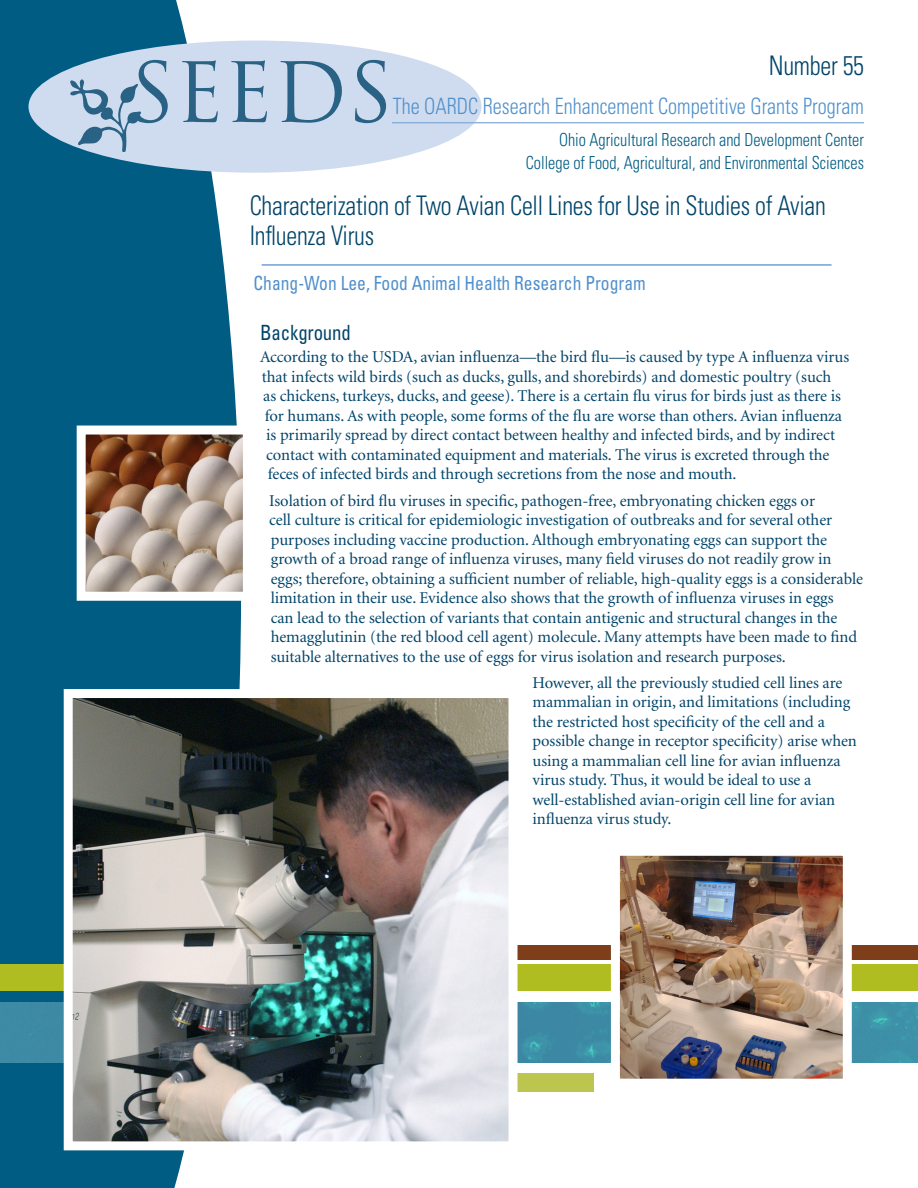
<style>
.page{position:relative;width:918px;height:1188px;background:#fff}
.page>*{position:absolute;margin:0;border:0;box-sizing:border-box;transform-origin:0 0}
.headline{font:300 condensed 27px/30px "Univers";letter-spacing:-.01em;color:#00446a;scale:.9 1}
.Subhead{font:300 condensed 22.5px "Univers";color:#5090cc;scale:.9 1}
.subhead_14{font:condensed 21px "Univers";letter-spacing:-.01em;color:#00446a;scale:.9 1}
.Author-no_rule_above{font:condensed 19.5px "Univers";color:#5090cc;scale:.9 1}
.t1{font:300 condensed 18px "Univers";color:#005c82;scale:.9 1}
.Body{font:16.5px/19.5px "Minion";letter-spacing:-.005em;color:#00446a}
</style>
<div class="page">
<div style="left:0;top:1074px;width:594px;height:18px;background:#bcc64e"></div>
<hr style="left:262px;top:264px;width:570px;height:2px;background:#71a1d5">
<div style="left:0;top:0;width:241px;height:1188px;background:#005c82"></div>
<div style="left:28px;top:41px;width:454px;height:132px;background:#cfdcef;border-radius:50%"></div>
<svg style="left:182px;top:60px;width:36px;height:62px"></svg>
<svg style="left:231px;top:60px;width:36px;height:62px"></svg>
<svg style="left:280px;top:61px;width:62px;height:62px"></svg>
<svg style="left:355px;top:60px;width:31px;height:63px"></svg>
<svg style="left:70px;top:60px;width:98px;height:92px"></svg>
<hr style="left:392px;top:122px;width:472px;height:1px;background:#82aad9">
<div style="left:434px;top:945px;width:484px;height:15px;background:#7e3e1a"></div>
<div style="left:0;top:965px;width:918px;height:26px;background:#afbd20"></div>
<img style="left:87px;top:436px;width:155px;height:155px">
<div style="left:77px;top:426px;width:175px;height:175px;border:9px solid #fff"></div>
<img style="left:0;top:1002px;width:918px;height:61px">
<img style="left:74px;top:699px;width:434px;height:441px">
<div style="left:64px;top:689px;width:454px;height:461px;border:9px solid #fff"></div>
<img style="left:621px;top:857px;width:221px;height:221px">
<div style="left:611px;top:847px;width:241px;height:241px;border:9px solid #fff"></div>
<p class="headline" style="left:769px;top:50px;width:107px">Number 55</p>
<p class="Subhead" style="left:393px;top:92px;width:525px">The OARDC Research Enhancement Competitive Grants Program</p>
<p class="t1" style="left:559px;top:129px;width:340px">Ohio Agricultural Research and Development Center</p>
<p class="t1" style="left:526px;top:151px;width:377px">College of Food, Agricultural, and Environmental Sciences</p>
<p class="headline" style="left:250px;top:190px;width:642px">Characterization of Two Avian Cell Lines for Use in Studies of Avian<br>Influenza Virus</p>
<p class="Author-no_rule_above" style="left:254px;top:271px;width:437px">Chang-Won Lee, Food Animal Health Research Program</p>
<p class="subhead_14" style="left:260px;top:319px;width:102px">Background</p>
<p class="Body" style="left:260px;top:348px;width:591px">According to the USDA, avian influenza—the bird flu—is caused by type A influenza virus</p>
<p class="Body" style="left:262px;top:367px;width:571px">that infects wild birds (such as ducks, gulls, and shorebirds) and domestic poultry (such</p>
<p class="Body" style="left:263px;top:387px;width:579px">as chickens, turkeys, ducks, and geese). There is a certain flu virus for birds just as there is</p>
<p class="Body" style="left:265px;top:406px;width:579px">for humans. As with people, some forms of the flu are worse than others. Avian influenza</p>
<p class="Body" style="left:266px;top:426px;width:570px">is primarily spread by direct contact between healthy and infected birds, and by indirect</p>
<p class="Body" style="left:266px;top:445px;width:565px">contact with contaminated equipment and materials. The virus is excreted through the</p>
<p class="Body" style="left:268px;top:465px;width:470px">feces of infected birds and through secretions from the nose and mouth.</p>
<p class="Body" style="left:269px;top:491px;width:595px">Isolation of bird flu viruses in specific, pathogen-free, embryonating chicken eggs or<br>cell culture is critical for epidemiologic investigation of outbreaks and for several other purposes including vaccine production. Although embryonating eggs can support the growth of a broad range of influenza viruses, many field viruses do not readily grow in eggs; therefore, obtaining a sufficient number of reliable, high-quality eggs is a considerable limitation in their use. Evidence also shows that the growth of influenza viruses in eggs<br>can lead to the selection of variants that contain antigenic and structural changes in the hemagglutinin (the red blood cell agent) molecule. Many attempts have been made to find suitable alternatives to the use of eggs for virus isolation and research purposes.</p>
<p class="Body" style="left:533px;top:673px;width:326px">However, all the previously studied cell lines are mammalian in origin, and limitations (including the restricted host specificity of the cell and a possible change in receptor specificity) arise when using a mammalian cell line for avian influenza virus study. Thus, it would be ideal to use a well-established avian-origin cell line for avian influenza virus study.</p>
</div>
